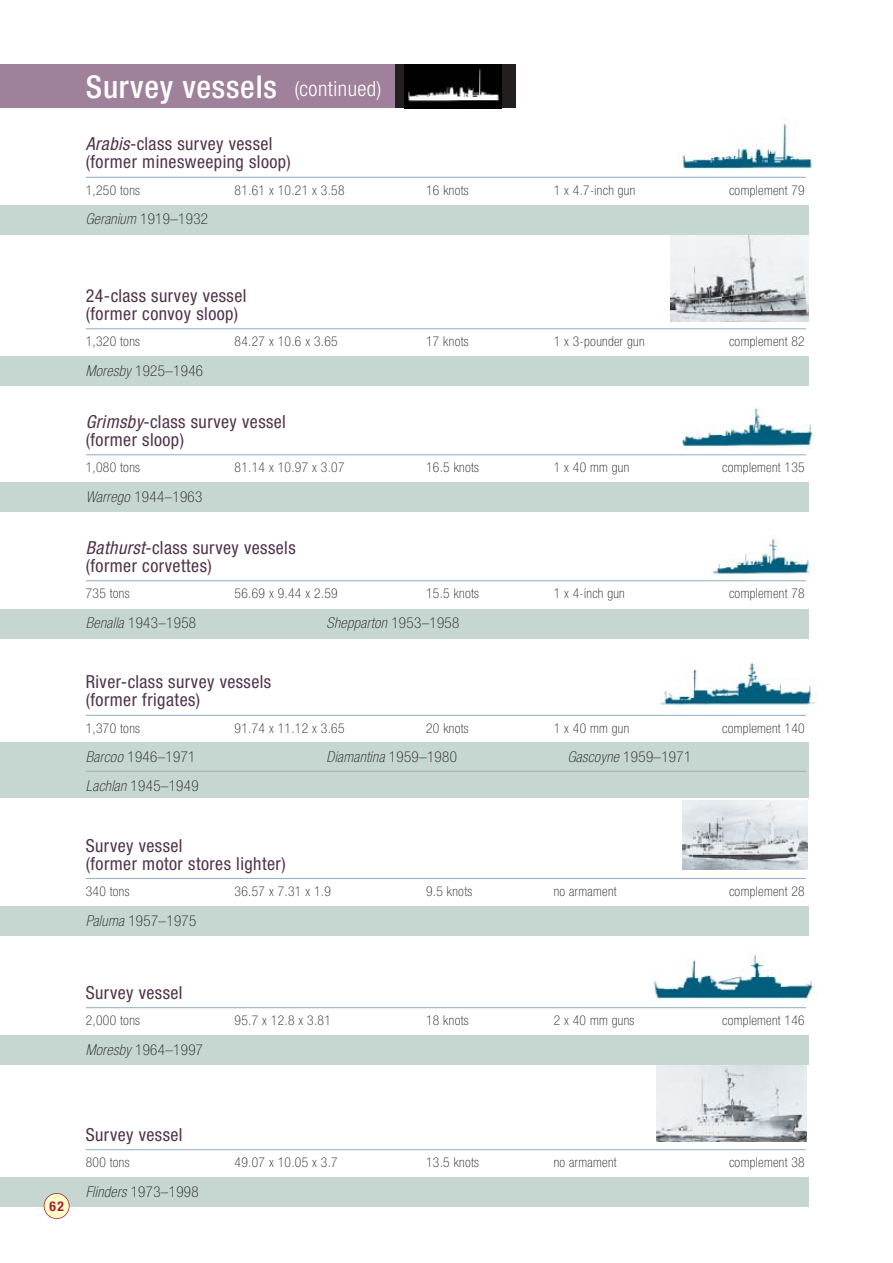
<style>
.page{position:relative;width:893px;height:1263px;background:#fff}
.page>*{position:absolute;margin:0;border:0;box-sizing:border-box;transform-origin:0 0}
.t1{font:500 condensed 31.5px "Helvetica Neue";letter-spacing:.025em;color:#fff}
.t2{font:condensed 18px/18px "Helvetica Neue";letter-spacing:.025em;color:#51344d}
.t3{font:100 condensed 15px "Helvetica Neue";letter-spacing:.025em;color:#231f1f}
.t4{font:italic 100 condensed 15px "Helvetica Neue";letter-spacing:.025em;color:#231f1f}
.t5{font:100 condensed 13.5px "Helvetica Neue";letter-spacing:.025em;color:#231f1f}
.t6{font:700 condensed 13.5px "Helvetica Neue";color:#9f2431}
.s1{font-weight:300;font-size:21px}
.s2{font-style:italic}
.s3{font-style:normal}
</style>
<div class="page">
<div style="left:0;top:743px;width:808px;height:55px;background:#c5d7d0"></div>
<img style="left:677px;top:118px;width:137px;height:59px">
<img style="left:656px;top:1066px;width:150px;height:75px">
<img style="left:650px;top:954px;width:165px;height:55px">
<img style="left:670px;top:235px;width:138px;height:86px">
<img style="left:681px;top:407px;width:133px;height:42px">
<img style="left:710px;top:538px;width:104px;height:42px">
<img style="left:658px;top:662px;width:157px;height:53px">
<img style="left:683px;top:800px;width:124px;height:70px">
<div style="left:0;top:907px;width:809px;height:29px;background:#c5d7d0"></div>
<div style="left:0;top:1036px;width:809px;height:29px;background:#c5d7d0"></div>
<div style="left:0;top:1177px;width:809px;height:30px;background:#c5d7d0"></div>
<div style="left:0;top:205px;width:808px;height:30px;background:#c5d7d0"></div>
<div style="left:0;top:356px;width:808px;height:30px;background:#c5d7d0"></div>
<div style="left:0;top:482px;width:808px;height:30px;background:#c5d7d0"></div>
<div style="left:0;top:609px;width:808px;height:30px;background:#c5d7d0"></div>
<hr style="left:86px;top:177px;width:720px;height:1px;background:#8fadc6">
<hr style="left:86px;top:328px;width:720px;height:1px;background:#8fadc6">
<hr style="left:86px;top:454px;width:720px;height:1px;background:#8fadc6">
<hr style="left:86px;top:580px;width:720px;height:1px;background:#8fadc6">
<hr style="left:86px;top:715px;width:720px;height:1px;background:#8fadc6">
<hr style="left:86px;top:771px;width:720px;height:1px;background:#a7a9ac">
<hr style="left:86px;top:878px;width:720px;height:1px;background:#8fadc6">
<hr style="left:86px;top:1007px;width:720px;height:1px;background:#8fadc6">
<hr style="left:86px;top:1149px;width:720px;height:1px;background:#8fadc6">
<div style="left:389px;top:64px;width:126px;height:44px;background:#231f1f"></div>
<img style="left:405px;top:65px;width:97px;height:43px">
<div style="left:0;top:64px;width:395px;height:44px;background:#9f819b"></div>
<div style="left:44px;top:1193px;width:25px;height:26px;background:#fffac7;border-radius:50%"></div>
<div style="left:44px;top:1193px;width:26px;height:26px;border:2px solid #9f2431;border-radius:50%"></div>
<h1 class="t1" style="left:86px;top:75px;width:297px">Survey vessels <span class="s1">(continued)</span></h1>
<h2 class="t2" style="left:86px;top:137px;width:207px"><span class="s2">Arabis</span>-class survey vessel (former minesweeping sloop)</h2>
<p class="t5" style="left:86px;top:185px;width:56px">1,250 tons</p>
<p class="t5" style="left:235px;top:185px;width:111px">81.61 x 10.21 x 3.58</p>
<p class="t5" style="left:426px;top:185px;width:44px">16 knots</p>
<p class="t5" style="left:553px;top:185px;width:83px">1 x 4.7-inch gun</p>
<p class="t5" style="left:729px;top:185px;width:77px">complement 79</p>
<p class="t3" style="left:86px;top:214px;width:124px"><span class="s2">Geranium</span> 1919–1932</p>
<h2 class="t2" style="left:86px;top:288px;width:162px">24-class survey vessel (former convoy sloop)</h2>
<p class="t5" style="left:86px;top:337px;width:56px">1,320 tons</p>
<p class="t5" style="left:235px;top:337px;width:105px">84.27 x 10.6 x 3.65</p>
<p class="t5" style="left:426px;top:337px;width:44px">17 knots</p>
<p class="t5" style="left:553px;top:337px;width:92px">1 x 3-pounder gun</p>
<p class="t5" style="left:729px;top:337px;width:77px">complement 82</p>
<p class="t3" style="left:86px;top:365px;width:119px"><span class="s2">Moresby</span> 1925–1946</p>
<h2 class="t2" style="left:86px;top:414px;width:202px"><span class="s2">Grimsby</span>-class survey vessel (former sloop)</h2>
<p class="t5" style="left:86px;top:463px;width:56px">1,080 tons</p>
<p class="t5" style="left:235px;top:463px;width:111px">81.14 x 10.97 x 3.07</p>
<p class="t5" style="left:426px;top:463px;width:54px">16.5 knots</p>
<p class="t5" style="left:553px;top:463px;width:77px">1 x 40 mm gun</p>
<p class="t5" style="left:722px;top:463px;width:84px">complement 135</p>
<p class="t3" style="left:86px;top:491px;width:118px"><span class="s2">Warrego</span> 1944–1963</p>
<h2 class="t2" style="left:86px;top:540px;width:211px"><span class="s2">Bathurst</span>-class survey vessels (former corvettes)</h2>
<p class="t5" style="left:86px;top:589px;width:45px">735 tons</p>
<p class="t5" style="left:235px;top:589px;width:105px">56.69 x 9.44 x 2.59</p>
<p class="t5" style="left:426px;top:589px;width:54px">15.5 knots</p>
<p class="t5" style="left:553px;top:589px;width:73px">1 x 4-inch gun</p>
<p class="t5" style="left:729px;top:589px;width:77px">complement 78</p>
<p class="t3" style="left:86px;top:617px;width:112px"><span class="s2">Benalla</span> 1943–1958</p>
<p class="t4" style="left:326px;top:617px;width:134px">Shepparton <span class="s3">1953–1958</span></p>
<h2 class="t2" style="left:86px;top:675px;width:187px">River-class survey vessels (former frigates)</h2>
<p class="t5" style="left:86px;top:723px;width:56px">1,370 tons</p>
<p class="t5" style="left:235px;top:723px;width:111px">91.74 x 11.12 x 3.65</p>
<p class="t5" style="left:426px;top:723px;width:44px">20 knots</p>
<p class="t5" style="left:553px;top:723px;width:77px">1 x 40 mm gun</p>
<p class="t5" style="left:722px;top:723px;width:84px">complement 140</p>
<p class="t3" style="left:86px;top:752px;width:111px"><span class="s2">Barcoo</span> 1946–1971</p>
<p class="t4" style="left:326px;top:752px;width:132px">Diamantina <span class="s3">1959–1980</span></p>
<p class="t3" style="left:567px;top:752px;width:125px"><span class="s2">Gascoyne</span> 1959–1971</p>
<p class="t3" style="left:86px;top:780px;width:114px"><span class="s2">Lachlan</span> 1945–1949</p>
<h2 class="t2" style="left:86px;top:838px;width:201px">Survey vessel<br>(former motor stores lighter)</h2>
<p class="t5" style="left:86px;top:886px;width:45px">340 tons</p>
<p class="t5" style="left:235px;top:886px;width:98px">36.57 x 7.31 x 1.9</p>
<p class="t5" style="left:426px;top:886px;width:48px">9.5 knots</p>
<p class="t5" style="left:553px;top:886px;width:64px">no armament</p>
<p class="t5" style="left:729px;top:886px;width:77px">complement 28</p>
<p class="t3" style="left:86px;top:915px;width:112px"><span class="s2">Paluma</span> 1957–1975</p>
<h2 class="t2" style="left:86px;top:985px;width:98px">Survey vessel</h2>
<p class="t5" style="left:86px;top:1016px;width:56px">2,000 tons</p>
<p class="t5" style="left:235px;top:1016px;width:98px">95.7 x 12.8 x 3.81</p>
<p class="t5" style="left:426px;top:1016px;width:44px">18 knots</p>
<p class="t5" style="left:553px;top:1016px;width:82px">2 x 40 mm guns</p>
<p class="t5" style="left:722px;top:1016px;width:84px">complement 146</p>
<p class="t3" style="left:86px;top:1044px;width:119px"><span class="s2">Moresby</span> 1964–1997</p>
<p class="t6" style="left:49px;top:1201px;width:16px">62</p>
<h2 class="t2" style="left:86px;top:1127px;width:98px">Survey vessel</h2>
<p class="t5" style="left:86px;top:1158px;width:45px">800 tons</p>
<p class="t5" style="left:235px;top:1158px;width:105px">49.07 x 10.05 x 3.7</p>
<p class="t5" style="left:426px;top:1158px;width:54px">13.5 knots</p>
<p class="t5" style="left:553px;top:1158px;width:64px">no armament</p>
<p class="t5" style="left:729px;top:1158px;width:77px">complement 38</p>
<p class="t3" style="left:86px;top:1186px;width:114px"><span class="s2">Flinders</span> 1973–1998</p>
</div>
